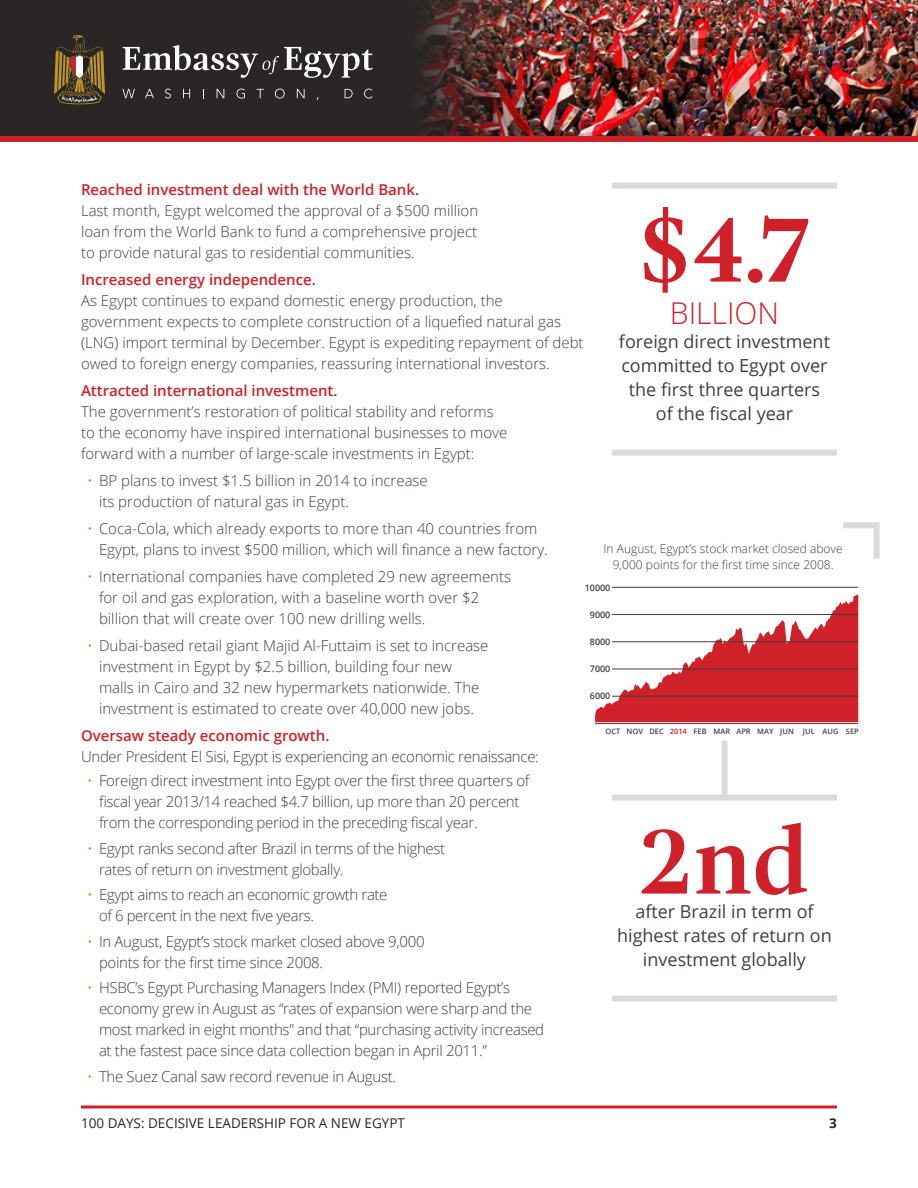
<style>
.page{position:relative;width:918px;height:1188px;background:#fff}
.page>*{position:absolute;margin:0;border:0;box-sizing:border-box;transform-origin:0 0}
.t1{font:700 97.5px "Gandhi Serif";color:#d02029}
.t2{font:300 30px "Open Sans";color:#d02029}
.t3{font:18px/24px "Open Sans";color:#433d3e;text-align:center}
.TXT__Body__2_Column{font:300 15px/21px "Open Sans";color:#433d3e}
.TXT__Body__2_Column-2{font:300 15px/21px "Open Sans";letter-spacing:-.02em;color:#433d3e}
.TXT__2_Column_Subhea{font:600 15px "Open Sans";color:#d02029}
.TXT__Body__2_Column-3{font:300 15px/21px "Open Sans";letter-spacing:-.025em;color:#433d3e}
.t4{font:13.5px "Open Sans";color:#2a2626}
.t5{font:700 13.5px "Open Sans";color:#2a2626}
.TXT__Body__Column_Ca{font:300 12px/16.5px "Open Sans";color:#433d3e;text-align:center}
.t6{font:600 9px "Open Sans";color:#433d3e}
.t7{font:600 7.5px "Open Sans";color:#433d3e}
.t8{font:600 7.5px "Open Sans";color:#d02029}
.s1{color:#be952d}
</style>
<div class="page">
<hr style="left:81px;top:1106px;width:756px;height:2px;background:#d02029">
<div style="left:0;top:0;width:306px;height:137px;background:#2a2626"></div>
<img style="left:561px;top:0;width:357px;height:136px">
<img style="left:241px;top:0;width:320px;height:136px">
<div style="left:0;top:136px;width:918px;height:6px;background:#d02029"></div>
<svg style="left:123px;top:45px;width:250px;height:33px"></svg>
<svg style="left:122px;top:89px;width:13px;height:9px"></svg>
<svg style="left:145px;top:89px;width:9px;height:9px"></svg>
<svg style="left:165px;top:89px;width:6px;height:9px"></svg>
<svg style="left:183px;top:89px;width:7px;height:9px"></svg>
<svg style="left:217px;top:89px;width:7px;height:9px"></svg>
<svg style="left:237px;top:89px;width:8px;height:9px"></svg>
<svg style="left:257px;top:89px;width:7px;height:9px"></svg>
<svg style="left:275px;top:89px;width:10px;height:9px"></svg>
<svg style="left:297px;top:89px;width:8px;height:9px"></svg>
<svg style="left:345px;top:89px;width:8px;height:9px"></svg>
<svg style="left:364px;top:89px;width:9px;height:9px"></svg>
<svg style="left:54px;top:35px;width:51px;height:69px"></svg>
<div style="left:612px;top:183px;width:225px;height:6px;background:#d9dadc"></div>
<div style="left:612px;top:450px;width:225px;height:6px;background:#d9dadc"></div>
<div style="left:612px;top:795px;width:225px;height:6px;background:#d9dadc"></div>
<div style="left:612px;top:996px;width:225px;height:6px;background:#d9dadc"></div>
<div style="left:843px;top:522px;width:36px;height:6px;background:#d9dadc"></div>
<div style="left:874px;top:523px;width:6px;height:36px;background:#d9dadc"></div>
<svg style="left:595px;top:595px;width:263px;height:127px"></svg>
<hr style="left:595px;top:723px;width:263px;height:1px;background:#433d3e">
<hr style="left:612px;top:614px;width:246px;height:1px;background:#433d3e">
<hr style="left:612px;top:587px;width:246px;height:1px;background:#433d3e">
<hr style="left:612px;top:642px;width:246px;height:1px;background:#433d3e">
<hr style="left:612px;top:669px;width:246px;height:1px;background:#433d3e">
<hr style="left:612px;top:696px;width:246px;height:1px;background:#433d3e">
<div style="left:722px;top:741px;width:6px;height:56px;background:#d9dadc"></div>
<p class="TXT__2_Column_Subhea" style="left:81px;top:179px;width:340px">Reached investment deal with the World Bank.</p>
<p class="TXT__Body__2_Column" style="left:81px;top:200px;width:399px;text-align:justify">Last month, Egypt welcomed the approval of a $500 million loan from the World Bank to fund a comprehensive project to provide natural gas to residential communities.</p>
<p class="TXT__2_Column_Subhea" style="left:81px;top:269px;width:236px">Increased energy independence.</p>
<p class="TXT__Body__2_Column" style="left:81px;top:290px;width:504px">As Egypt continues to expand domestic energy production, the government expects to complete construction of a liquefied natural gas (LNG) import terminal by December. Egypt is expediting repayment of debt owed to foreign energy companies, reassuring international investors.</p>
<p class="TXT__2_Column_Subhea" style="left:81px;top:380px;width:258px">Attracted international investment.</p>
<p class="TXT__Body__2_Column" style="left:81px;top:401px;width:428px">The government’s restoration of political stability and reforms to the economy have inspired international businesses to move forward with a number of large-scale investments in Egypt:</p>
<p class="TXT__Body__2_Column" style="left:99px;top:470px;width:330px;text-indent:-12px"><span class="s1">•</span> BP plans to invest $1.5 billion in 2014 to increase its production of natural gas in Egypt.</p>
<p class="TXT__Body__2_Column" style="left:99px;top:518px;width:450px;text-indent:-12px"><span class="s1">•</span> Coca-Cola, which already exports to more than 40 countries from<br>Egypt, plans to invest $500 million, which will finance a new factory.</p>
<p class="TXT__Body__2_Column" style="left:99px;top:566px;width:414px;text-indent:-12px"><span class="s1">•</span> International companies have completed 29 new agreements for oil and gas exploration, with a baseline worth over $2 billion that will create over 100 new drilling wells.</p>
<p class="TXT__Body__2_Column" style="left:99px;top:635px;width:391px;text-indent:-12px"><span class="s1">•</span> Dubai-based retail giant Majid Al-Futtaim is set to increase investment in Egypt by $2.5 billion, building four new malls in Cairo and 32 new hypermarkets nationwide. The investment is estimated to create over 40,000 new jobs.</p>
<p class="TXT__2_Column_Subhea" style="left:81px;top:725px;width:250px">Oversaw steady economic growth.</p>
<p class="TXT__Body__2_Column-2" style="left:81px;top:746px;width:459px">Under President El Sisi, Egypt is experiencing an economic renaissance:</p>
<p class="TXT__Body__2_Column-2" style="left:99px;top:770px;width:432px;text-indent:-12px"><span class="s1">•</span> Foreign direct investment into Egypt over the first three quarters of fiscal year 2013/14 reached $4.7 billion, up more than 20 percent from the corresponding period in the preceding fiscal year.</p>
<p class="TXT__Body__2_Column-2" style="left:99px;top:837px;width:348px;text-indent:-12px"><span class="s1">•</span> Egypt ranks second after Brazil in terms of the highest rates of return on investment globally.</p>
<p class="TXT__Body__2_Column-3" style="left:99px;top:884px;width:290px;text-indent:-12px"><span class="s1">•</span> Egypt aims to reach an economic growth rate of 6 percent in the next five years.</p>
<p class="TXT__Body__2_Column-2" style="left:99px;top:930px;width:327px;text-indent:-12px"><span class="s1">•</span> In August, Egypt’s stock market closed above 9,000 points for the first time since 2008.</p>
<p class="TXT__Body__2_Column-2" style="left:99px;top:977px;width:447px;text-indent:-12px"><span class="s1">•</span> HSBC’s Egypt Purchasing Managers Index (PMI) reported Egypt’s economy grew in August as “rates of expansion were sharp and the most marked in eight months” and that “purchasing activity increased at the fastest pace since data collection began in April 2011.”</p>
<p class="TXT__Body__2_Column-2" style="left:87px;top:1065px;width:310px"><span class="s1">•</span> The Suez Canal saw record revenue in August.</p>
<p class="t1" style="left:638px;top:193px;width:175px">$4.7</p>
<p class="t2" style="left:670px;top:292px;width:111px">BILLION</p>
<p class="t3" style="left:619px;top:329px;width:213px">foreign direct investment committed to Egypt over the first three quarters of the fiscal year</p>
<p class="TXT__Body__Column_Ca" style="left:604px;top:540px;width:241px">In August, Egypt’s stock market closed above<br>9,000 points for the first time since 2008.</p>
<p class="t6" style="left:585px;top:581px;width:27px">10000</p>
<p class="t6" style="left:590px;top:609px;width:22px">9000</p>
<p class="t6" style="left:590px;top:636px;width:22px">8000</p>
<p class="t6" style="left:590px;top:663px;width:22px">7000</p>
<p class="t6" style="left:590px;top:690px;width:22px">6000</p>
<p class="t7" style="left:606px;top:726px;width:16px">OCT</p>
<p class="t7" style="left:627px;top:726px;width:18px">NOV</p>
<p class="t7" style="left:649px;top:726px;width:16px">DEC</p>
<p class="t8" style="left:670px;top:726px;width:19px">2014</p>
<p class="t7" style="left:694px;top:726px;width:15px">FEB</p>
<p class="t7" style="left:714px;top:726px;width:18px">MAR</p>
<p class="t7" style="left:736px;top:726px;width:16px">APR</p>
<p class="t7" style="left:757px;top:726px;width:18px">MAY</p>
<p class="t7" style="left:780px;top:726px;width:15px">JUN</p>
<p class="t7" style="left:803px;top:726px;width:13px">JUL</p>
<p class="t7" style="left:823px;top:726px;width:17px">AUG</p>
<p class="t7" style="left:846px;top:726px;width:14px">SEP</p>
<p class="t1" style="left:640px;top:805px;width:171px">2nd</p>
<p class="t3" style="left:617px;top:923px;width:216px">highest rates of return on investment globally</p>
<p class="t3" style="left:635px;top:899px;width:180px">after Brazil in term of</p>
<p class="t4" style="left:81px;top:1113px;width:326px">100 DAYS: DECISIVE LEADERSHIP FOR A NEW EGYPT</p>
<p class="t5" style="left:829px;top:1113px;width:9px">3</p>
</div>
